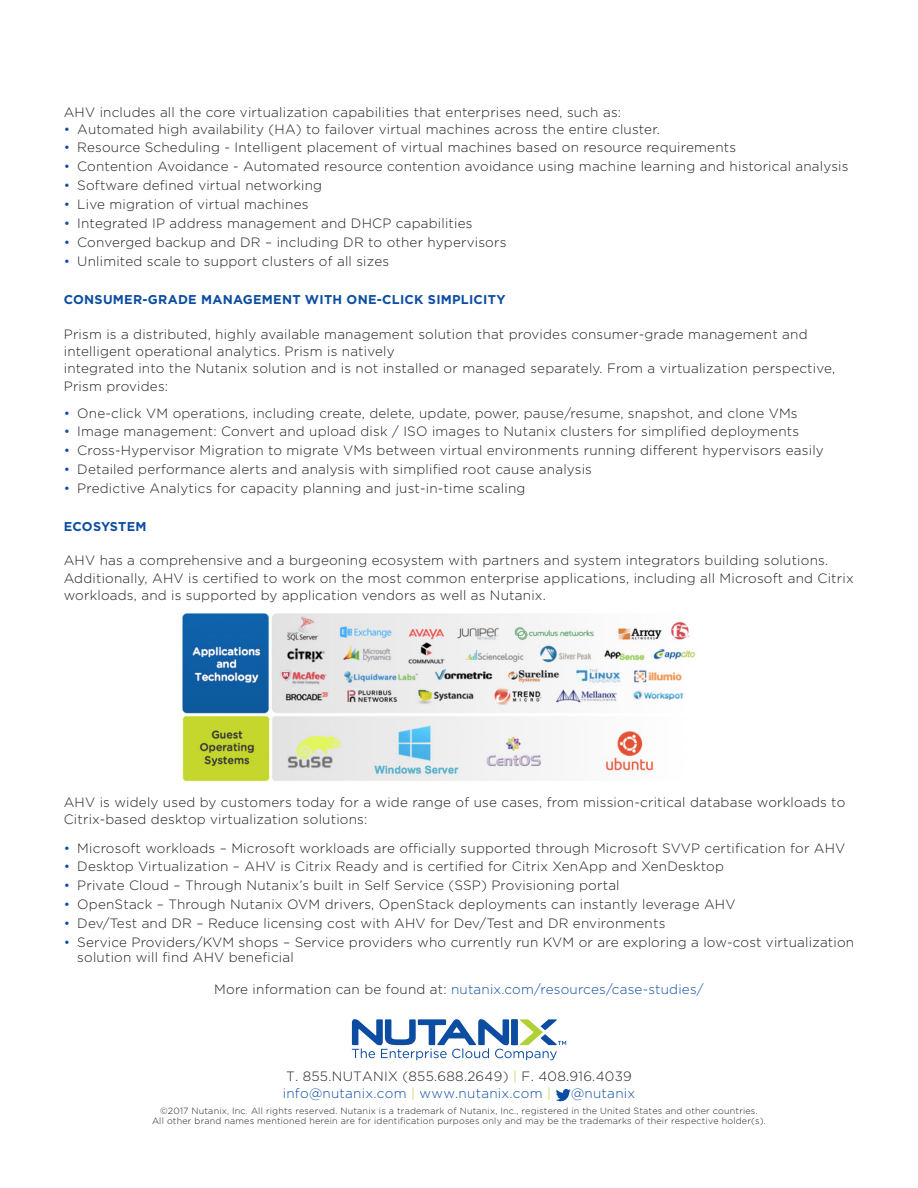
<style>
.page{position:relative;width:918px;height:1188px;background:#fff}
.page>*{position:absolute;margin:0;border:0;box-sizing:border-box;transform-origin:0 0}
.Sidebar_Bullets{font:300 13.5px/15px "Gotham";letter-spacing:.015em;color:#231f20}
.WhiteText{font:300 13.5px/17.2px "Gotham";letter-spacing:.015em;color:#231f20}
.WhiteText-2{font:300 13.5px "Gotham";letter-spacing:.015em;color:#0d4da1}
.ABOUT_-_text{font:300 13.5px "Gotham";letter-spacing:.02em;color:#0d4da1}
.WhiteText-3{font:700 12.75px "Gotham";letter-spacing:.02em;color:#0d4da1}
.ABOUT_-_text-2{font:300 9px "Gotham";letter-spacing:.02em;color:#231f20}
.s1{color:#0d4da1}
.s2{color:#231f20}
.s3{color:#b0d136}
</style>
<div class="page">
<svg style="left:352px;top:1019px;width:214px;height:41px"></svg>
<svg style="left:556px;top:1089px;width:15px;height:12px"></svg>
<img style="left:182px;top:613px;width:514px;height:169px">
<p class="WhiteText" style="left:64px;top:103px;width:559px">AHV includes all the core virtualization capabilities that enterprises need, such as:</p>
<p class="Sidebar_Bullets" style="left:64px;top:121px;width:598px"><span class="s1">•</span> Automated high availability (HA) to failover virtual machines across the entire cluster.</p>
<p class="Sidebar_Bullets" style="left:64px;top:140px;width:674px"><span class="s1">•</span> Resource Scheduling - Intelligent placement of virtual machines based on resource requirements</p>
<p class="Sidebar_Bullets" style="left:64px;top:159px;width:786px"><span class="s1">•</span> Contention Avoidance - Automated resource contention avoidance using machine learning and historical analysis</p>
<p class="Sidebar_Bullets" style="left:64px;top:178px;width:260px"><span class="s1">•</span> Software defined virtual networking</p>
<p class="Sidebar_Bullets" style="left:64px;top:197px;width:246px"><span class="s1">•</span> Live migration of virtual machines</p>
<p class="Sidebar_Bullets" style="left:64px;top:215px;width:410px"><span class="s1">•</span> Integrated IP address management and DHCP capabilities</p>
<p class="Sidebar_Bullets" style="left:64px;top:234px;width:444px"><span class="s1">•</span> Converged backup and DR – including DR to other hypervisors</p>
<p class="Sidebar_Bullets" style="left:64px;top:253px;width:327px"><span class="s1">•</span> Unlimited scale to support clusters of all sizes</p>
<p class="WhiteText-3" style="left:64px;top:291px;width:443px">CONSUMER-GRADE MANAGEMENT WITH ONE-CLICK SIMPLICITY</p>
<p class="WhiteText" style="left:64px;top:325px;width:745px">Prism is a distributed, highly available management solution that provides consumer-grade management and intelligent operational analytics. Prism is natively</p>
<p class="WhiteText" style="left:64px;top:360px;width:773px">integrated into the Nutanix solution and is not installed or managed separately. From a virtualization perspective,<br>Prism provides:</p>
<p class="Sidebar_Bullets" style="left:64px;top:405px;width:735px"><span class="s1">•</span> One-click VM operations, including create, delete, update, power, pause/resume, snapshot, and clone VMs</p>
<p class="Sidebar_Bullets" style="left:64px;top:424px;width:737px"><span class="s1">•</span> Image management: Convert and upload disk / ISO images to Nutanix clusters for simplified deployments</p>
<p class="Sidebar_Bullets" style="left:64px;top:443px;width:762px"><span class="s1">•</span> Cross-Hypervisor Migration to migrate VMs between virtual environments running different hypervisors easily</p>
<p class="Sidebar_Bullets" style="left:64px;top:462px;width:530px"><span class="s1">•</span> Detailed performance alerts and analysis with simplified root cause analysis</p>
<p class="Sidebar_Bullets" style="left:64px;top:481px;width:463px"><span class="s1">•</span> Predictive Analytics for capacity planning and just-in-time scaling</p>
<p class="WhiteText-3" style="left:64px;top:518px;width:84px">ECOSYSTEM</p>
<p class="WhiteText" style="left:64px;top:552px;width:791px">AHV has a comprehensive and a burgeoning ecosystem with partners and system integrators building solutions.<br>Additionally, AHV is certified to work on the most common enterprise applications, including all Microsoft and Citrix workloads, and is supported by application vendors as well as Nutanix.</p>
<p class="WhiteText" style="left:64px;top:793px;width:783px">AHV is widely used by customers today for a wide range of use cases, from mission-critical database workloads to<br>Citrix-based desktop virtualization solutions:</p>
<p class="Sidebar_Bullets" style="left:64px;top:840px;width:783px"><span class="s1">•</span> Microsoft workloads – Microsoft workloads are officially supported through Microsoft SVVP certification for AHV</p>
<p class="Sidebar_Bullets" style="left:64px;top:859px;width:662px"><span class="s1">•</span> Desktop Virtualization – AHV is Citrix Ready and is certified for Citrix XenApp and XenDesktop</p>
<p class="Sidebar_Bullets" style="left:64px;top:878px;width:557px"><span class="s1">•</span> Private Cloud – Through Nutanix’s built in Self Service (SSP) Provisioning portal</p>
<p class="Sidebar_Bullets" style="left:64px;top:897px;width:673px"><span class="s1">•</span> OpenStack – Through Nutanix OVM drivers, OpenStack deployments can instantly leverage AHV</p>
<p class="Sidebar_Bullets" style="left:64px;top:916px;width:603px"><span class="s1">•</span> Dev/Test and DR – Reduce licensing cost with AHV for Dev/Test and DR environments</p>
<p class="Sidebar_Bullets" style="left:77px;top:934px;width:778px;text-indent:-14px"><span class="s1">•</span> Service Providers/KVM shops – Service providers who currently run KVM or are exploring a low-cost virtualization solution will find AHV beneficial</p>
<p class="WhiteText-2" style="left:214px;top:981px;width:491px"><span class="s2">More information can be found at:</span> nutanix.com/resources/case-studies/</p>
<p class="WhiteText" style="left:286px;top:1067px;width:347px">T. 855.NUTANIX (855.688.2649) <span class="s3">|</span> F. 408.916.4039</p>
<p class="ABOUT_-_text" style="left:283px;top:1085px;width:270px">info@nutanix.com <span class="s3">|</span> www.nutanix.com <span class="s3">|</span></p>
<p class="ABOUT_-_text" style="left:571px;top:1085px;width:66px">@nutanix</p>
<p class="ABOUT_-_text-2" style="left:160px;top:1105px;width:599px">©2017 Nutanix, Inc. All rights reserved. Nutanix is a trademark of Nutanix, Inc., registered in the United States and other countries.</p>
<p class="ABOUT_-_text-2" style="left:152px;top:1115px;width:615px">All other brand names mentioned herein are for identification purposes only and may be the trademarks of their respective holder(s).</p>
</div>
